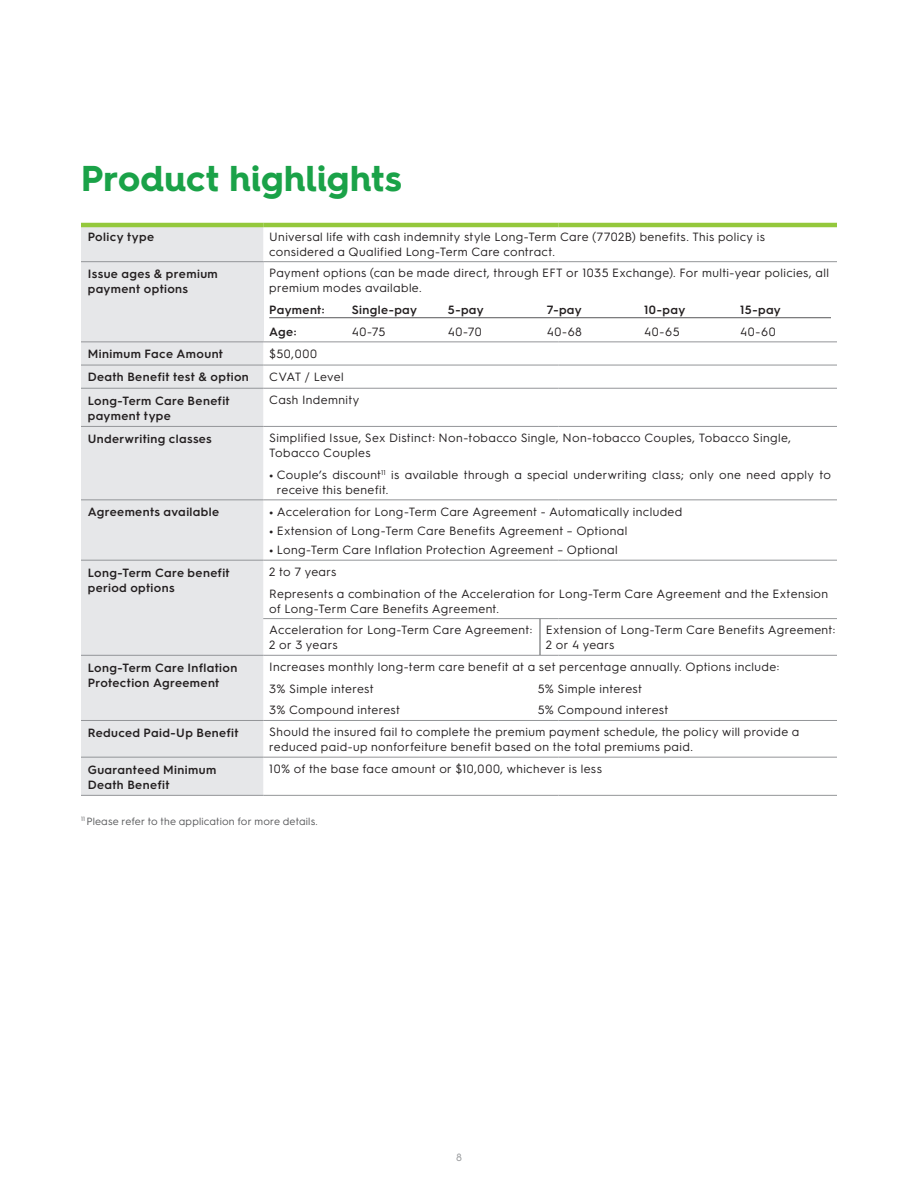
<style>
.page{position:relative;width:918px;height:1188px;background:#fff}
.page>*{position:absolute;margin:0;border:0;box-sizing:border-box;transform-origin:0 0}
.t1{font:700 36px "Hurme Geometric Sans 4";letter-spacing:.005em;color:#1aa248}
.t2{font:12px/15px "Hurme Geometric Sans 3";letter-spacing:.03em;color:#231f20}
.t3{font:600 12px/15px "Hurme Geometric Sans 3";letter-spacing:.03em;color:#231f20}
.t4{font:12px "Hurme Geometric Sans 3";letter-spacing:.005em;color:#231f20}
.t5{font:10.5px "Hurme Geometric Sans 3";letter-spacing:.015em;color:#57585a}
.t6{font:10.5px "Hurme Geometric Sans 3";color:#939598}
.s1{font-weight:700}
</style>
<div class="page">
<div style="left:81px;top:227px;width:182px;height:568px;background:#e6e7e9"></div>
<div style="left:81px;top:262px;width:182px;height:80px;background:#e6e7e9"></div>
<hr style="left:263px;top:342px;width:277px;height:1px;background:#939598">
<svg style="left:540px;top:342px;width:19px;height:1px"></svg>
<hr style="left:559px;top:342px;width:278px;height:1px;background:#939598">
<hr style="left:81px;top:365px;width:182px;height:1px;background:#939598">
<hr style="left:263px;top:365px;width:277px;height:1px;background:#939598">
<svg style="left:540px;top:365px;width:19px;height:1px"></svg>
<hr style="left:559px;top:365px;width:278px;height:1px;background:#939598">
<hr style="left:81px;top:388px;width:182px;height:1px;background:#939598">
<hr style="left:263px;top:388px;width:277px;height:1px;background:#939598">
<svg style="left:540px;top:388px;width:19px;height:1px"></svg>
<hr style="left:559px;top:388px;width:278px;height:1px;background:#939598">
<hr style="left:81px;top:426px;width:182px;height:1px;background:#939598">
<hr style="left:263px;top:426px;width:277px;height:1px;background:#939598">
<svg style="left:540px;top:426px;width:19px;height:1px"></svg>
<hr style="left:559px;top:426px;width:278px;height:1px;background:#939598">
<hr style="left:81px;top:500px;width:182px;height:1px;background:#939598">
<hr style="left:263px;top:500px;width:277px;height:1px;background:#939598">
<svg style="left:540px;top:500px;width:19px;height:1px"></svg>
<hr style="left:559px;top:500px;width:278px;height:1px;background:#939598">
<hr style="left:81px;top:560px;width:182px;height:1px;background:#939598">
<hr style="left:263px;top:560px;width:277px;height:1px;background:#939598">
<svg style="left:540px;top:560px;width:19px;height:1px"></svg>
<hr style="left:559px;top:560px;width:278px;height:1px;background:#939598">
<hr style="left:263px;top:618px;width:277px;height:1px;background:#939598">
<svg style="left:540px;top:618px;width:19px;height:1px"></svg>
<hr style="left:559px;top:618px;width:278px;height:1px;background:#939598">
<hr style="left:81px;top:655px;width:182px;height:1px;background:#939598">
<hr style="left:263px;top:655px;width:277px;height:1px;background:#939598">
<svg style="left:540px;top:655px;width:19px;height:1px"></svg>
<hr style="left:559px;top:655px;width:278px;height:1px;background:#939598">
<hr style="left:81px;top:720px;width:182px;height:1px;background:#939598">
<hr style="left:263px;top:720px;width:277px;height:1px;background:#939598">
<svg style="left:540px;top:720px;width:19px;height:1px"></svg>
<hr style="left:559px;top:720px;width:278px;height:1px;background:#939598">
<hr style="left:81px;top:757px;width:182px;height:1px;background:#939598">
<hr style="left:263px;top:757px;width:277px;height:1px;background:#939598">
<svg style="left:540px;top:757px;width:19px;height:1px"></svg>
<hr style="left:559px;top:757px;width:278px;height:1px;background:#939598">
<hr style="left:81px;top:795px;width:182px;height:1px;background:#939598">
<hr style="left:263px;top:795px;width:277px;height:1px;background:#939598">
<svg style="left:540px;top:795px;width:19px;height:1px"></svg>
<hr style="left:559px;top:795px;width:278px;height:1px;background:#939598">
<hr style="left:540px;top:619px;width:1px;height:36px;background:#57585a">
<hr style="left:81px;top:261px;width:182px;height:1px;background:#939598">
<hr style="left:81px;top:342px;width:182px;height:1px;background:#939598">
<hr style="left:263px;top:261px;width:277px;height:1px;background:#939598">
<svg style="left:540px;top:261px;width:19px;height:1px"></svg>
<hr style="left:559px;top:261px;width:278px;height:1px;background:#939598">
<hr style="left:81px;top:223px;width:182px;height:4px;background:#94c83c">
<hr style="left:263px;top:223px;width:277px;height:4px;background:#94c83c">
<hr style="left:540px;top:223px;width:19px;height:4px;background:#94c83c">
<hr style="left:559px;top:223px;width:278px;height:4px;background:#94c83c">
<hr style="left:269px;top:317px;width:562px;height:1px;background:#57585a">
<h1 class="t1" style="left:81px;top:153px;width:322px">Product highlights</h1>
<p class="t3" style="left:88px;top:229px;width:68px">Policy type</p>
<p class="t2" style="left:269px;top:228px;width:497px">Universal life with cash indemnity style Long-Term Care (7702B) benefits. This policy is considered a Qualified Long-Term Care contract.</p>
<p class="t3" style="left:88px;top:266px;width:132px">Issue ages &amp; premium payment options</p>
<p class="t2" style="left:269px;top:265px;width:561px">Payment options (can be made direct, through EFT or 1035 Exchange). For multi-year policies, all premium modes available.</p>
<p class="t3" style="left:269px;top:302px;width:57px">Payment:</p>
<p class="t3" style="left:352px;top:302px;width:67px">Single-pay</p>
<p class="t3" style="left:448px;top:302px;width:38px">5-pay</p>
<p class="t3" style="left:547px;top:302px;width:37px">7-pay</p>
<p class="t3" style="left:644px;top:302px;width:43px">10-pay</p>
<p class="t3" style="left:740px;top:302px;width:42px">15-pay</p>
<p class="t3" style="left:269px;top:323px;width:29px">Age:</p>
<p class="t2" style="left:352px;top:323px;width:35px">40-75</p>
<p class="t2" style="left:448px;top:323px;width:35px">40-70</p>
<p class="t2" style="left:547px;top:323px;width:37px">40-68</p>
<p class="t2" style="left:644px;top:323px;width:37px">40-65</p>
<p class="t2" style="left:740px;top:323px;width:37px">40-60</p>
<p class="t3" style="left:88px;top:346px;width:137px">Minimum Face Amount</p>
<p class="t2" style="left:269px;top:345px;width:49px">$50,000</p>
<p class="t3" style="left:88px;top:369px;width:163px">Death Benefit test &amp; option</p>
<p class="t4" style="left:269px;top:368px;width:76px">CVAT / Level</p>
<p class="t3" style="left:88px;top:392px;width:144px">Long-Term Care Benefit payment type</p>
<p class="t2" style="left:269px;top:391px;width:92px">Cash Indemnity</p>
<p class="t3" style="left:88px;top:430px;width:126px">Underwriting classes</p>
<p class="t2" style="left:269px;top:430px;width:523px">Simplified Issue, Sex Distinct: Non-tobacco Single, Non-tobacco Couples, Tobacco Single,<br>Tobacco Couples</p>
<p class="t2" style="left:277px;top:466px;width:556px;text-indent:-8px"><span class="s1">•</span> Couple’s discount<sup>11</sup> is available through a special underwriting class; only one need apply to receive this benefit.</p>
<p class="t3" style="left:88px;top:504px;width:133px">Agreements available</p>
<p class="t2" style="left:269px;top:503px;width:415px"><span class="s1">•</span> Acceleration for Long-Term Care Agreement - Automatically included</p>
<p class="t2" style="left:269px;top:522px;width:360px"><span class="s1">•</span> Extension of Long-Term Care Benefits Agreement – Optional</p>
<p class="t2" style="left:269px;top:542px;width:350px"><span class="s1">•</span> Long-Term Care Inflation Protection Agreement – Optional</p>
<p class="t3" style="left:88px;top:564px;width:144px">Long-Term Care benefit period options</p>
<p class="t2" style="left:269px;top:560px;width:561px;line-height:21.8px">2 to 7 years<br>Represents a combination of the Acceleration for Long-Term Care Agreement and the Extension</p>
<p class="t2" style="left:269px;top:597px;width:265px;line-height:21.8px">of Long-Term Care Benefits Agreement.<br>Acceleration for Long-Term Care Agreement:</p>
<p class="t2" style="left:269px;top:637px;width:70px">2 or 3 years</p>
<p class="t2" style="left:546px;top:622px;width:291px">Extension of Long-Term Care Benefits Agreement:<br>2 or 4 years</p>
<p class="t3" style="left:88px;top:659px;width:151px">Long-Term Care Inflation<br>Protection Agreement</p>
<p class="t2" style="left:269px;top:655px;width:512px;line-height:21.8px">Increases monthly long-term care benefit at a set percentage annually. Options include:<br>3% Simple interest</p>
<p class="t2" style="left:538px;top:680px;width:106px">5% Simple interest</p>
<p class="t2" style="left:269px;top:702px;width:132px">3% Compound interest</p>
<p class="t2" style="left:538px;top:702px;width:132px">5% Compound interest</p>
<p class="t3" style="left:88px;top:724px;width:153px">Reduced Paid-Up Benefit</p>
<p class="t2" style="left:269px;top:724px;width:532px">Should the insured fail to complete the premium payment schedule, the policy will provide a reduced paid-up nonforfeiture benefit based on the total premiums paid.</p>
<p class="t3" style="left:88px;top:761px;width:130px">Guaranteed Minimum<br>Death Benefit</p>
<p class="t2" style="left:269px;top:760px;width:334px">10% of the base face amount or $10,000, whichever is less</p>
<p class="t5" style="left:81px;top:814px;width:238px"><sup>11</sup> Please refer to the application for more details.</p>
<p class="t6" style="left:456px;top:1150px;width:7px">8</p>
</div>
